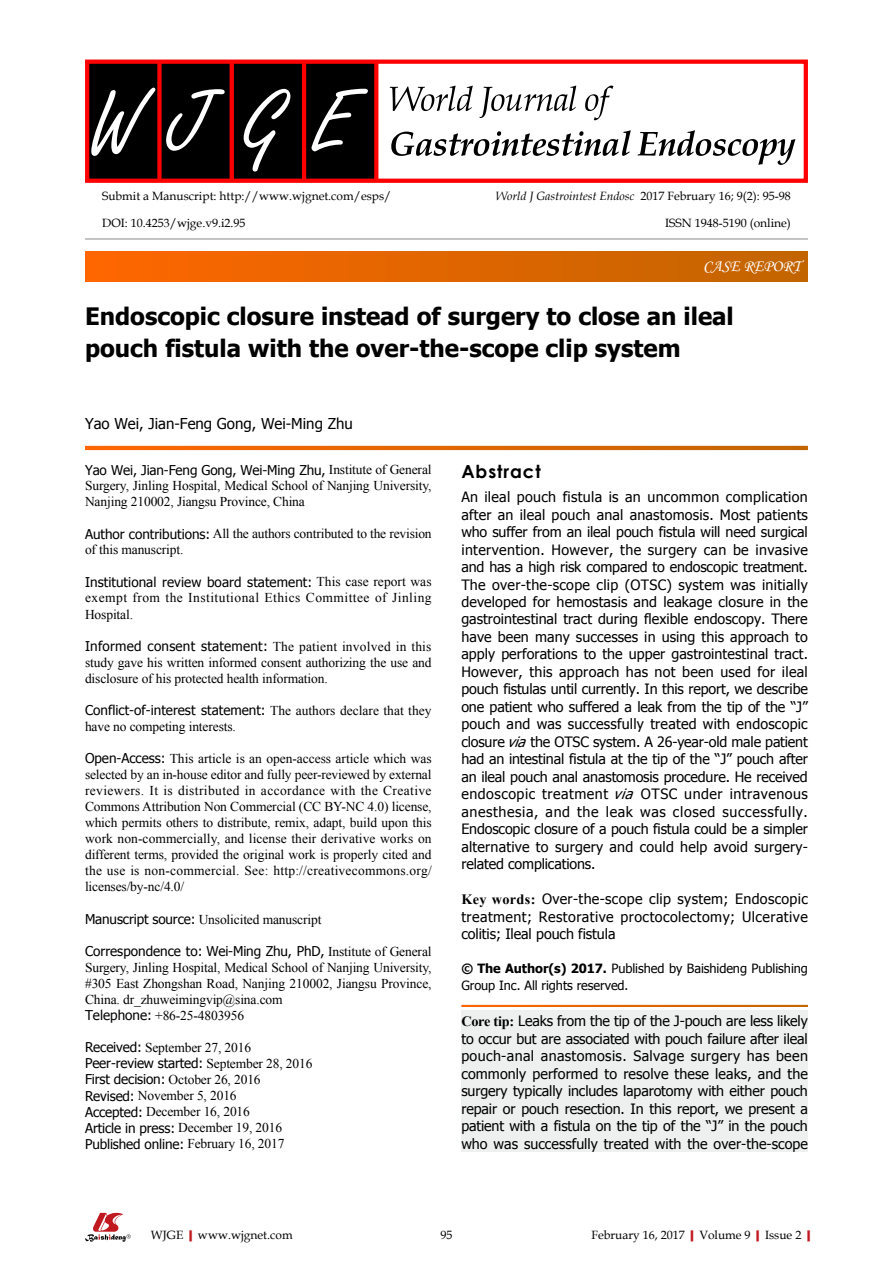
<style>
.page{position:relative;width:893px;height:1263px;background:#fff}
.page>*{position:absolute;margin:0;border:0;box-sizing:border-box;transform-origin:0 0}
.t1{font:700 24px/31.5px "Tahoma";color:#000}
.t2{font:700 18px "Century Gothic";letter-spacing:.05em;color:#000}
.t3{font:16.5px "Monotype Corsiva";color:#fff}
.t4{font:15px "Tahoma";color:#000}
.t5{font:14.25px/17.5px "Tahoma";color:#000;text-align:justify}
.t6{font:13.5px/16px "Times New Roman";letter-spacing:-.01em;color:#000;text-align:justify}
.t7{font:12.75px/17.5px "Tahoma";letter-spacing:-.005em;color:#000}
.t8{font:12px "Book Antiqua";color:#000}
.s1{font-style:italic}
.s2{font-family:"Tahoma"}
.s3{font-family:"Times New Roman";font-weight:700}
.s4{font-weight:700}
.s5{font-weight:700;color:#c01920}
</style>
<div class="page">
<div style="left:461px;top:1011px;width:347px;height:141px;background:#eeefef"></div>
<div style="left:85px;top:252px;width:723px;height:29px;background:linear-gradient(to right,#f60,#c16500)"></div>
<hr style="left:85px;top:239px;width:723px;height:1px;background:#898989">
<svg style="left:85px;top:446px;width:723px;height:4px;background:#e06500"></svg>
<svg style="left:85px;top:1213px;width:46px;height:29px"></svg>
<div style="left:87px;top:61px;width:289px;height:121px;background:#000"></div>
<div style="left:157px;top:61px;width:5px;height:121px;background:#f00"></div>
<svg style="left:230px;top:65px;width:4px;height:113px"></svg>
<hr style="left:302px;top:61px;width:4px;height:121px;background:#f00">
<svg style="left:374px;top:65px;width:4px;height:113px"></svg>
<div style="left:85px;top:60px;width:723px;height:123px;border:4px solid #f00"></div>
<svg style="left:311px;top:89px;width:57px;height:62px"></svg>
<svg style="left:244px;top:89px;width:46px;height:83px"></svg>
<svg style="left:166px;top:89px;width:59px;height:62px"></svg>
<svg style="left:91px;top:88px;width:64px;height:68px"></svg>
<svg style="left:390px;top:86px;width:223px;height:34px"></svg>
<svg style="left:391px;top:130px;width:404px;height:35px"></svg>
<p class="t8" style="left:102px;top:188px;width:291px">Submit a Manuscript: http://www.wjgnet.com/esps/</p>
<p class="t8" style="left:102px;top:215px;width:145px">DOI: 10.4253/wjge.v9.i2.95</p>
<p class="t8" style="left:496px;top:188px;width:296px"><span class="s1">World J Gastrointest Endosc</span> 2017 February 16; 9(2): 95-98</p>
<p class="t8" style="left:665px;top:215px;width:127px">ISSN 1948-5190 (online)</p>
<p class="t3" style="left:703px;top:256px;width:99px">CASE REPORT</p>
<p class="t1" style="left:85px;top:299px;width:650px">Endoscopic closure instead of surgery to close an ileal pouch fistula with the over-the-scope clip system</p>
<p class="t4" style="left:85px;top:413px;width:269px">Yao Wei, Jian-Feng Gong, Wei-Ming Zhu</p>
<p class="t6" style="left:85px;top:462px;width:348px"><span class="s2">Yao Wei, Jian-Feng Gong, Wei-Ming Zhu,</span> Institute of General Surgery, Jinling Hospital, Medical School of Nanjing University, Nanjing 210002, Jiangsu Province, China</p>
<p class="t6" style="left:85px;top:525px;width:348px"><span class="s2">Author contributions:</span> All the authors contributed to the revision of this manuscript.</p>
<p class="t6" style="left:85px;top:574px;width:348px"><span class="s2">Institutional review board statement:</span> This case report was exempt from the Institutional Ethics Committee of Jinling Hospital.</p>
<p class="t6" style="left:85px;top:638px;width:348px"><span class="s2">Informed consent statement:</span> The patient involved in this study gave his written informed consent authorizing the use and disclosure of his protected health information.</p>
<p class="t6" style="left:85px;top:703px;width:348px;line-height:15.6px"><span class="s2">Conflict-of-interest statement:</span> The authors declare that they have no competing interests.</p>
<p class="t6" style="left:85px;top:750px;width:348px"><span class="s2">Open-Access:</span> This article is an open-access article which was selected by an in-house editor and fully peer-reviewed by external reviewers. It is distributed in accordance with the Creative Commons Attribution Non Commercial (CC BY-NC 4.0) license, which permits others to distribute, remix, adapt, build upon this work non-commercially, and license their derivative works on different terms, provided the original work is properly cited and the use is non-commercial. See: http://creativecommons.org/ licenses/by-nc/4.0/</p>
<p class="t6" style="left:85px;top:911px;width:238px"><span class="s2">Manuscript source:</span> Unsolicited manuscript</p>
<p class="t6" style="left:85px;top:943px;width:348px;text-align:left"><span class="s2">Correspondence to: Wei-Ming Zhu, PhD,</span> Institute of General Surgery, Jinling Hospital, Medical School of Nanjing University, #305 East Zhongshan Road, Nanjing 210002, Jiangsu Province, China. dr_zhuweimingvip@sina.com<br><span class="s2">Telephone:</span> +86-25-4803956</p>
<p class="t6" style="left:85px;top:1039px;width:229px;text-align:left"><span class="s2">Received:</span> September 27, 2016<br><span class="s2">Peer-review started:</span> September 28, 2016<br><span class="s2">First decision:</span> October 26, 2016<br><span class="s2">Revised:</span> November 5, 2016<br><span class="s2">Accepted:</span> December 16, 2016<br><span class="s2">Article in press:</span> December 19, 2016<br><span class="s2">Published online:</span> February 16, 2017</p>
<p class="t2" style="left:461px;top:458px;width:81px">Abstract</p>
<p class="t5" style="left:461px;top:487px;width:348px">An ileal pouch fistula is an uncommon complication after an ileal pouch anal anastomosis. Most patients who suffer from an ileal pouch fistula will need surgical intervention. However, the surgery can be invasive and has a high risk compared to endoscopic treatment.<br>The over-the-scope clip (OTSC) system was initially developed for hemostasis and leakage closure in the gastrointestinal tract during flexible endoscopy. There have been many successes in using this approach to apply perforations to the upper gastrointestinal tract.<br>However, this approach has not been used for ileal pouch fistulas until currently. In this report, we describe one patient who suffered a leak from the tip of the “J” pouch and was successfully treated with endoscopic closure <span class="s1">via</span> the OTSC system. A 26-year-old male patient had an intestinal fistula at the tip of the “J” pouch after an ileal pouch anal anastomosis procedure. He received endoscopic treatment <span class="s1">via</span> OTSC under intravenous anesthesia, and the leak was closed successfully.<br>Endoscopic closure of a pouch fistula could be a simpler alternative to surgery and could help avoid surgery&shy;related complications.</p>
<p class="t5" style="left:461px;top:889px;width:348px"><span class="s3">Key words:</span> Over-the-scope clip system; Endoscopic treatment; Restorative proctocolectomy; Ulcerative colitis; Ileal pouch fistula</p>
<p class="t7" style="left:461px;top:959px;width:348px"><span class="s4">© The Author(s) 2017.</span> Published by Baishideng Publishing<br>Group Inc. All rights reserved.</p>
<p class="t5" style="left:461px;top:1012px;width:348px"><span class="s3">Core tip:</span> Leaks from the tip of the J-pouch are less likely to occur but are associated with pouch failure after ileal pouch-anal anastomosis. Salvage surgery has been commonly performed to resolve these leaks, and the surgery typically includes laparotomy with either pouch repair or pouch resection. In this report, we present a patient with a fistula on the tip of the “J” in the pouch who was successfully treated with the over-the-scope</p>
<p class="t8" style="left:151px;top:1226px;width:143px">WJGE<span class="s5">|</span>www.wjgnet.com</p>
<p class="t8" style="left:440px;top:1226px;width:13px">95</p>
<p class="t8" style="left:591px;top:1226px;width:226px">February 16, 2017<span class="s5">|</span>Volume 9<span class="s5">|</span>Issue 2<span class="s5">|</span></p>
</div>
